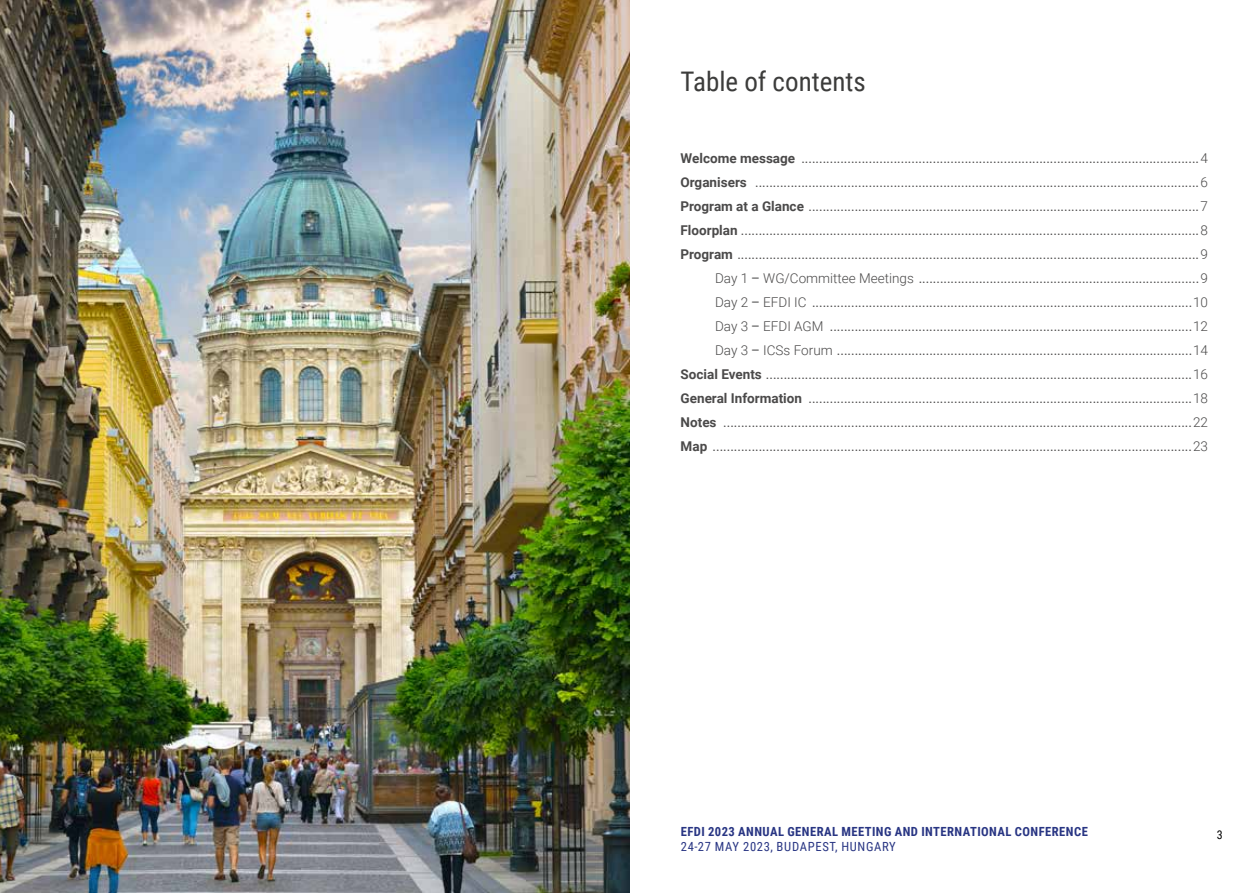
<style>
.page{position:relative;width:1259px;height:893px;background:#fff}
.page>*{position:absolute;margin:0;border:0;box-sizing:border-box;transform-origin:0 0}
.t1{font:27px "Roboto Condensed";color:#3c3c3b}
.t2{font:13.5px/24px "Roboto";color:#4b4a4a;text-align:right}
.t3{font:700 12.6px "Roboto Condensed";letter-spacing:.035em;color:#283583}
.t4{font:12.6px "Roboto Condensed";letter-spacing:.055em;color:#283583}
.t5{font:12px "Roboto Condensed";color:#000}
.s1{font-weight:700}
.s2{font-weight:300}
.s3{font-weight:300;color:#000}
</style>
<div class="page">
<img style="left:0;top:0;width:629px;height:893px">
<h1 class="t1" style="left:680px;top:63px;width:187px">Table of contents</h1>
<p class="t2" style="left:680px;top:146px;width:529px"><span class="s1">Welcome message</span> ................................................................................................................<span class="s2">4<br></span><span class="s1">Organisers</span> .............................................................................................................................<span class="s2">6<br></span><span class="s1">Program at a Glance</span> ..............................................................................................................<span class="s2">7<br></span><span class="s1">Floorplan</span> .................................................................................................................................<span class="s2">8<br></span><span class="s1">Program</span> ..................................................................................................................................<span class="s2">9<br>Day 1</span> <span class="s3">–</span> <span class="s2">WG/Committee Meetings</span> ...............................................................................<span class="s2">9<br>Day 2</span> <span class="s3">–</span> <span class="s2">EFDI IC</span> ...........................................................................................................<span class="s2">10<br>Day 3</span> <span class="s3">–</span> <span class="s2">EFDI AGM</span> ......................................................................................................<span class="s2">12<br>Day 3</span> <span class="s3">–</span> <span class="s2">ICSs Forum</span> ....................................................................................................<span class="s2">14<br></span><span class="s1">Social Events</span> ........................................................................................................................<span class="s2">16<br></span><span class="s1">General Information</span> ............................................................................................................<span class="s2">18<br></span><span class="s1">Notes</span> ....................................................................................................................................<span class="s2">22<br></span><span class="s1">Map</span> .......................................................................................................................................<span class="s2">23</span></p>
<p class="t3" style="left:681px;top:823px;width:408px">EFDI 2023 ANNUAL GENERAL MEETING AND INTERNATIONAL CONFERENCE</p>
<p class="t4" style="left:681px;top:838px;width:217px">24-27 MAY 2023, BUDAPEST, HUNGARY</p>
<p class="t5" style="left:1216px;top:826px;width:7px">3</p>
</div>
